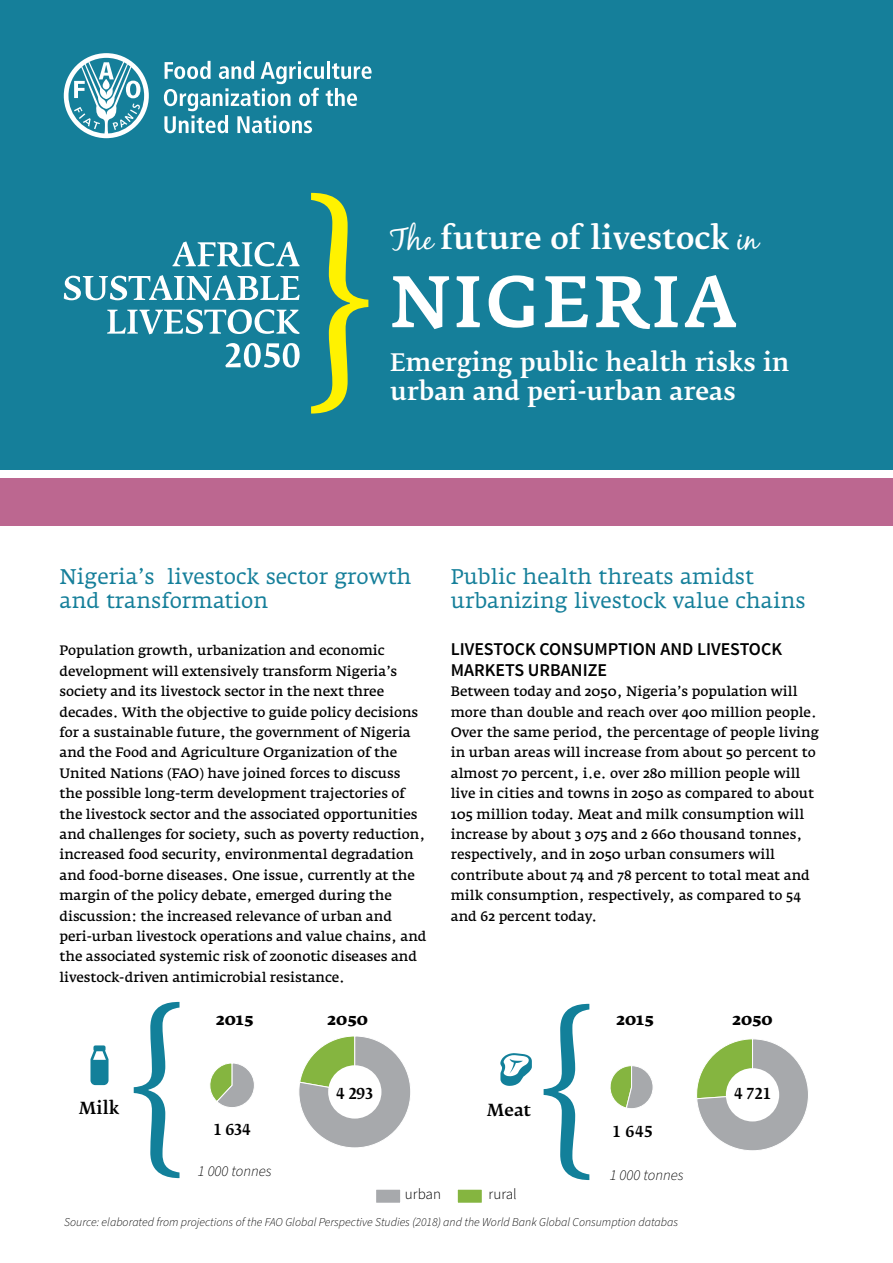
<style>
.page{position:relative;width:893px;height:1263px;background:#fff}
.page>*{position:absolute;margin:0;border:0;box-sizing:border-box;transform-origin:0 0}
.t1{font:72px "Fedra Serif A Medium SC";letter-spacing:.05em;color:#fff}
.t2{font:30px "Fedra Serif B Medium TF";color:#fff}
.t3{font:24px/28.8px "Fedra Serif B Medium TF";color:#fff}
.t4{font:21px/24px "Fedra Serif A Book TF";color:#157f9a}
.t5{font:600 18px/20.4px "Source Sans Pro";color:#000}
.t6{font:16.5px "Fedra Serif B Bold SC";color:#000}
.t7{font:16.5px "Fedra Serif B Medium TF";color:#000}
.t8{font:italic 300 15px "Source Sans Pro";color:#000}
.t9{font:15px "Fedra Serif B Medium TF";letter-spacing:-.05em;color:#000}
.t10{font:300 15px "Source Sans Pro";color:#000}
.t11{font:13.5px/20.4px "Fedra Serif A";letter-spacing:-.005em;color:#000}
.t12{font:italic 300 12px "Source Sans Pro";color:#000}
.s1{font-family:"Black Jack"}
</style>
<div class="page">
<div style="left:0;top:0;width:893px;height:470px;background:#157f9a"></div>
<svg style="left:64px;top:53px;width:85px;height:85px"></svg>
<svg style="left:164px;top:61px;width:208px;height:72px"></svg>
<svg style="left:311px;top:193px;width:57px;height:221px"></svg>
<svg style="left:172px;top:241px;width:128px;height:26px"></svg>
<svg style="left:64px;top:275px;width:236px;height:26px"></svg>
<svg style="left:107px;top:309px;width:193px;height:25px"></svg>
<svg style="left:225px;top:343px;width:75px;height:25px"></svg>
<div style="left:0;top:479px;width:893px;height:47px;background:#bc6790"></div>
<svg style="left:696px;top:1039px;width:112px;height:112px"></svg>
<div style="left:726px;top:1068px;width:53px;height:53px;background:#fff;border-radius:50%"></div>
<svg style="left:299px;top:1036px;width:112px;height:112px"></svg>
<div style="left:328px;top:1065px;width:53px;height:53px;background:#fff;border-radius:50%"></div>
<svg style="left:610px;top:1065px;width:43px;height:43px"></svg>
<svg style="left:210px;top:1063px;width:44px;height:44px"></svg>
<svg style="left:90px;top:1045px;width:19px;height:40px"></svg>
<svg style="left:134px;top:1002px;width:45px;height:176px"></svg>
<svg style="left:500px;top:1053px;width:32px;height:33px"></svg>
<svg style="left:544px;top:1004px;width:45px;height:176px"></svg>
<div style="left:376px;top:1189px;width:25px;height:14px;background:#a7a9ac"></div>
<div style="left:375px;top:1189px;width:26px;height:15px;border:1px solid #fff"></div>
<div style="left:457px;top:1189px;width:25px;height:14px;background:#85b540"></div>
<div style="left:457px;top:1189px;width:26px;height:15px;border:1px solid #fff"></div>
<h2 class="t2" style="left:390px;top:221px;width:370px"><span class="s1">The</span> future of livestock <span class="s1">in</span></h2>
<h1 class="t1" style="left:390px;top:260px;width:349px">NIGERIA</h1>
<h3 class="t3" style="left:390px;top:349px;width:401px">Emerging public health risks in urban and peri-urban areas</h3>
<h3 class="t4" style="left:60px;top:565px;width:353px">Nigeria’s livestock sector growth and transformation</h3>
<p class="t11" style="left:60px;top:641px;width:368px">Population growth, urbanization and economic development will extensively transform Nigeria’s society and its livestock sector in the next three decades. With the objective to guide policy decisions for a sustainable future, the government of Nigeria and the Food and Agriculture Organization of the United Nations (FAO) have joined forces to discuss the possible long-term development trajectories of the livestock sector and the associated opportunities and challenges for society, such as poverty reduction, increased food security, environmental degradation and food-borne diseases. One issue, currently at the margin of the policy debate, emerged during the discussion: the increased relevance of urban and peri-urban livestock operations and value chains, and the associated systemic risk of zoonotic diseases and livestock-driven antimicrobial resistance.</p>
<p class="t6" style="left:216px;top:1007px;width:39px">2015</p>
<p class="t6" style="left:328px;top:1007px;width:42px">2050</p>
<h3 class="t4" style="left:451px;top:565px;width:357px">Public health threats amidst urbanizing livestock value chains</h3>
<h3 class="t5" style="left:451px;top:640px;width:333px">LIVESTOCK CONSUMPTION AND LIVESTOCK<br>MARKETS URBANIZE</h3>
<p class="t11" style="left:451px;top:681px;width:370px">Between today and 2050, Nigeria’s population will more than double and reach over 400 million people.<br>Over the same period, the percentage of people living in urban areas will increase from about 50 percent to almost 70 percent, i.e. over 280 million people will live in cities and towns in 2050 as compared to about 105 million today. Meat and milk consumption will increase by about 3 075 and 2 660 thousand tonnes, respectively, and in 2050 urban consumers will contribute about 74 and 78 percent to total meat and milk consumption, respectively, as compared to 54 and 62 percent today.</p>
<p class="t6" style="left:616px;top:1007px;width:39px">2015</p>
<p class="t6" style="left:732px;top:1007px;width:42px">2050</p>
<p class="t9" style="left:336px;top:1085px;width:39px">4 293</p>
<p class="t7" style="left:79px;top:1098px;width:42px">Milk</p>
<p class="t7" style="left:487px;top:1100px;width:46px">Meat</p>
<p class="t9" style="left:213px;top:1121px;width:39px">1 634</p>
<p class="t8" style="left:198px;top:1161px;width:75px">1 000 tonnes</p>
<p class="t9" style="left:612px;top:1123px;width:42px">1 645</p>
<p class="t8" style="left:610px;top:1165px;width:75px">1 000 tonnes</p>
<p class="t10" style="left:405px;top:1185px;width:38px">urban</p>
<p class="t10" style="left:489px;top:1185px;width:30px">rural</p>
<p class="t12" style="left:64px;top:1214px;width:615px">Source: elaborated from projections of the FAO Global Perspective Studies (2018) and the World Bank Global Consumption databas</p>
<p class="t9" style="left:734px;top:1085px;width:39px">4 721</p>
</div>
